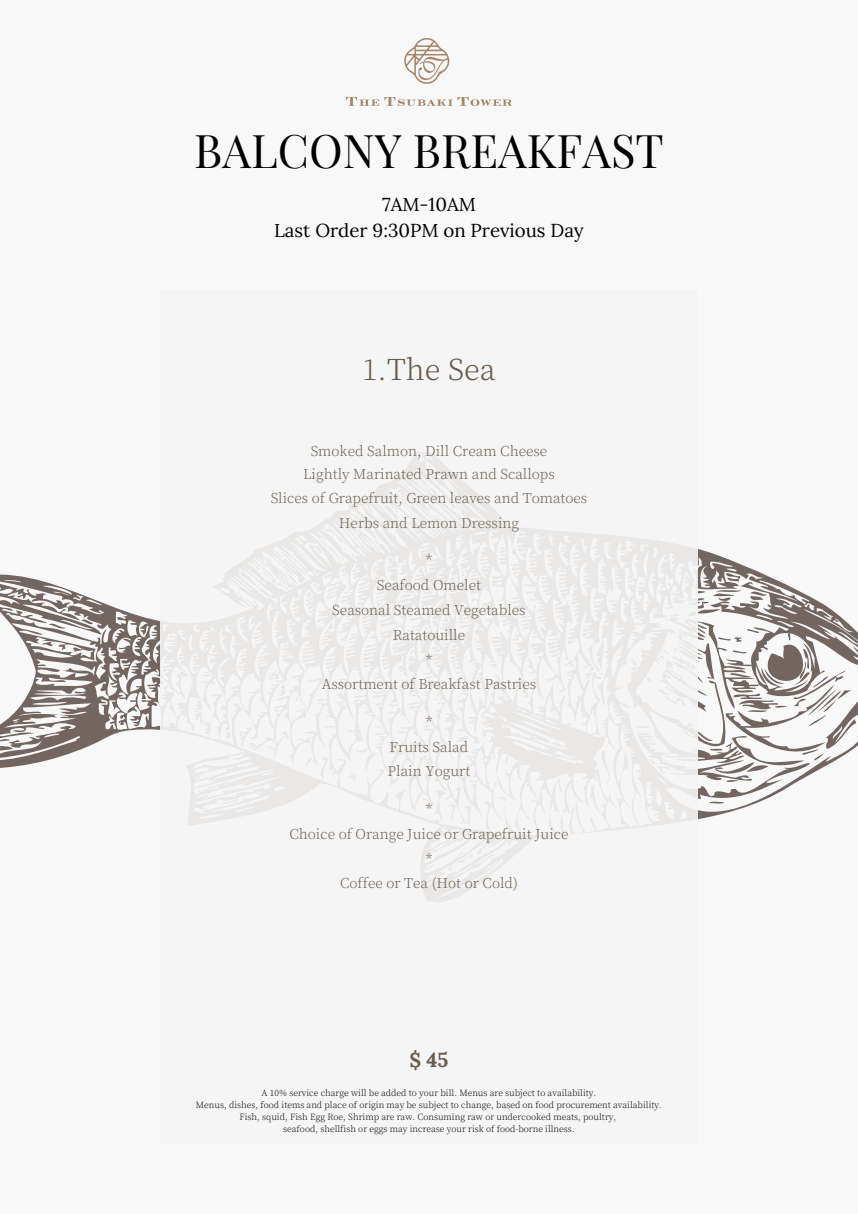
<style>
.page{position:relative;width:858px;height:1214px;background:#fff}
.page>*{position:absolute;margin:0;border:0;box-sizing:border-box;transform-origin:0 0}
.t1{font:45.4px "Playfair Display SC";color:#000}
.t2{font:300 29px "Source Han Serif JP";color:#695c4d}
.t3{font:700 20.2px "Lora";color:#695c4d}
.t4{font:18.7px/26px "Lora";color:#000;text-align:center}
.t5{font:200 13.8px "Source Han Serif JP";color:#695c4d}
.t6{font:200 8.6px "Source Han Serif JP";color:#000}
.s1{font-weight:200}
</style>
<div class="page">
<div style="left:0;top:0;width:858px;height:1213px;background:#f8f8f8"></div>
<img style="left:346px;top:39px;width:166px;height:66px">
<svg style="left:0;top:549px;width:858px;height:271px"></svg>
<svg style="left:726px;top:573px;width:14px;height:9px"></svg>
<svg style="left:49px;top:621px;width:17px;height:10px"></svg>
<svg style="left:698px;top:627px;width:154px;height:157px"></svg>
<div style="left:160px;top:291px;width:538px;height:852px;background:#f5f5f5"></div>
<h5 class="t1" style="left:194px;top:118px;width:471px">BALCONY BREAKFAST</h5>
<h5 class="t4" style="left:274px;top:191px;width:311px">7AM-10AM<br>Last Order 9:30PM on Previous Day</h5>
<p class="t2" style="left:362px;top:346px;width:135px"><span class="s1">1.</span>The Sea</p>
<h1 class="t5" style="left:311px;top:440px;width:238px">Smoked Salmon, Dill Cream Cheese</h1>
<h4 class="t5" style="left:303px;top:463px;width:253px">Lightly Marinated Prawn and Scallops</h4>
<h2 class="t5" style="left:271px;top:487px;width:318px">Slices of Grapefruit, Green leaves and Tomatoes</h2>
<h5 class="t5" style="left:339px;top:512px;width:182px">Herbs and Lemon Dressing</h5>
<h5 class="t5" style="left:426px;top:549px;width:8px">*</h5>
<h5 class="t5" style="left:377px;top:574px;width:106px">Seafood Omelet</h5>
<h5 class="t5" style="left:332px;top:599px;width:195px">Seasonal Steamed Vegetables</h5>
<h5 class="t5" style="left:393px;top:623px;width:74px">Ratatouille</h5>
<h5 class="t5" style="left:426px;top:648px;width:8px">*</h5>
<h5 class="t5" style="left:322px;top:673px;width:216px">Assortment of Breakfast Pastries</h5>
<h5 class="t5" style="left:426px;top:711px;width:8px">*</h5>
<h5 class="t5" style="left:390px;top:735px;width:80px">Fruits Salad</h5>
<h5 class="t5" style="left:388px;top:760px;width:84px">Plain Yogurt</h5>
<h5 class="t5" style="left:426px;top:798px;width:8px">*</h5>
<h5 class="t5" style="left:289px;top:822px;width:281px">Choice of Orange Juice or Grapefruit Juice</h5>
<h5 class="t5" style="left:426px;top:847px;width:8px">*</h5>
<h5 class="t5" style="left:340px;top:872px;width:179px">Coffee or Tea (Hot or Cold)</h5>
<h5 class="t3" style="left:409px;top:1046px;width:41px">$ 45</h5>
<h3 class="t6" style="left:262px;top:1086px;width:336px">A 10% service charge will be added to your bill. Menus are subject to availability.</h3>
<p class="t6" style="left:196px;top:1098px;width:468px">Menus, dishes, food items and place of origin may be subject to change, based on food procurement availability.</p>
<p class="t6" style="left:239px;top:1109px;width:378px">Fish, squid, Fish Egg Roe, Shrimp are raw. Consuming raw or undercooked meats, poultry,</p>
<p class="t6" style="left:283px;top:1121px;width:293px">seafood, shellfish or eggs may increase your risk of food-borne illness.</p>
</div>
